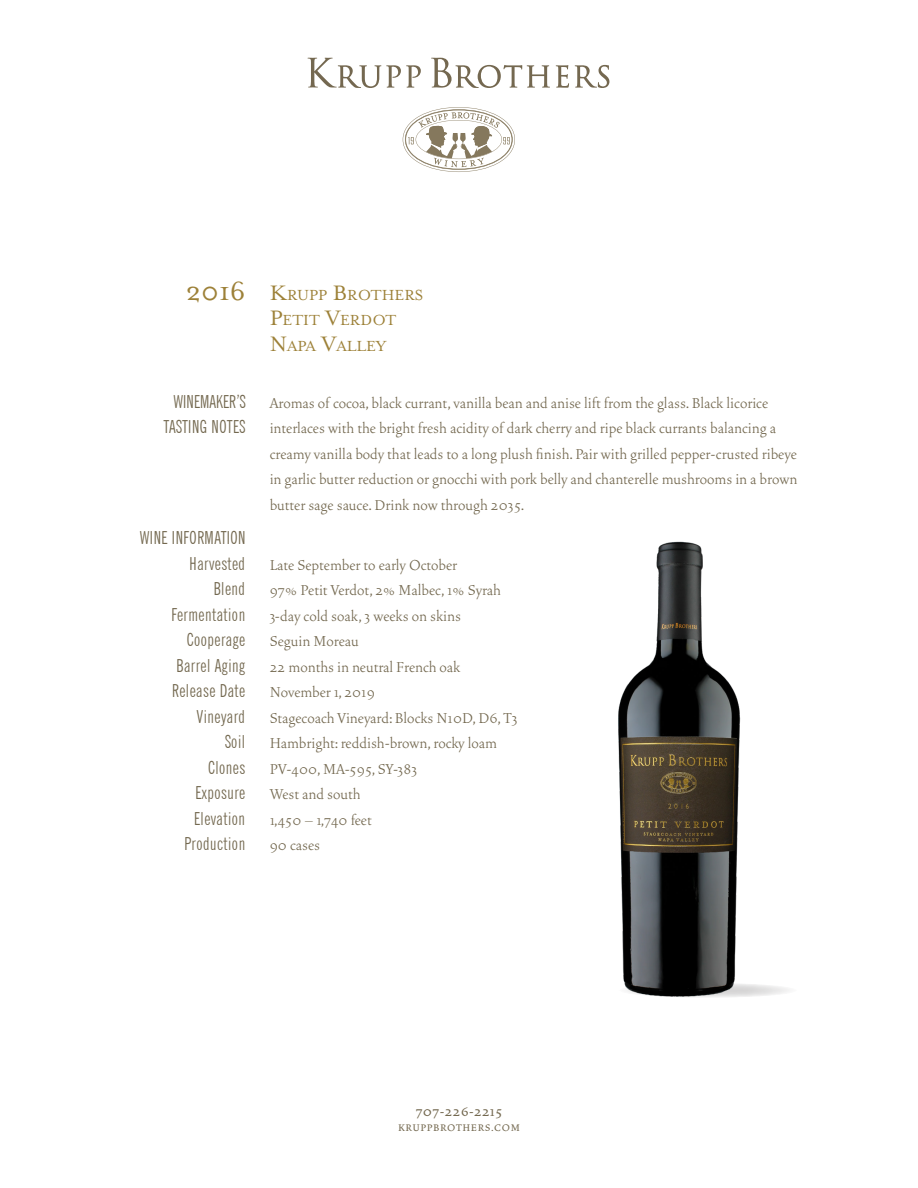
<style>
.page{position:relative;width:918px;height:1188px;background:#fff}
.page>*{position:absolute;margin:0;border:0;box-sizing:border-box;transform-origin:0 0}
.t1{font:300 18px "Vendetta OT";color:#73684f}
.t2{font:extra-condensed 18px "News Gothic BT";letter-spacing:.03em;color:#73684f}
.t3{font:extra-condensed 18px "News Gothic BT";letter-spacing:.01em;color:#73684f}
.t4{font:16.8px "Mrs Eaves Roman";color:#9d8138}
.t5{font:500 15px "Vendetta OT";letter-spacing:.025em;color:#73684f}
.t6{font:500 12px "Vendetta OT";letter-spacing:.05em;color:#73684f}
.s1{font-size:30px}
.s2{font-size:24px}
</style>
<div class="page">
<svg style="left:308px;top:58px;width:113px;height:30px"></svg>
<svg style="left:431px;top:58px;width:119px;height:30px"></svg>
<svg style="left:556px;top:65px;width:13px;height:23px"></svg>
<svg style="left:575px;top:65px;width:34px;height:23px"></svg>
<svg style="left:403px;top:107px;width:112px;height:65px"></svg>
<svg style="left:618px;top:983px;width:180px;height:15px"></svg>
<img style="left:618px;top:541px;width:126px;height:457px">
<p class="t4" style="left:186px;top:286px;width:239px"><span class="s1">2016</span> <span class="s2">K</span>RUPP <span class="s2">B</span>ROTHERS</p>
<p class="t4" style="left:270px;top:311px;width:128px"><span class="s2">P</span>ETIT <span class="s2">V</span>ERDOT</p>
<p class="t4" style="left:270px;top:337px;width:118px"><span class="s2">N</span>APA <span class="s2">V</span>ALLEY</p>
<p class="t3" style="left:174px;top:390px;width:73px">WINEMAKER’S</p>
<p class="t2" style="left:164px;top:416px;width:83px">TASTING NOTES</p>
<p class="t1" style="left:270px;top:394px;width:500px">Aromas of cocoa, black currant, vanilla bean and anise lift from the glass. Black licorice</p>
<p class="t1" style="left:270px;top:419px;width:508px">interlaces with the bright fresh acidity of dark cherry and ripe black currants balancing a</p>
<p class="t1" style="left:270px;top:445px;width:529px">creamy vanilla body that leads to a long plush finish. Pair with grilled pepper-crusted ribeye</p>
<p class="t1" style="left:270px;top:470px;width:529px">in garlic butter reduction or gnocchi with pork belly and chanterelle mushrooms in a brown</p>
<p class="t1" style="left:270px;top:496px;width:256px">butter sage sauce. Drink now through 2035.</p>
<p class="t2" style="left:140px;top:527px;width:107px">WINE INFORMATION</p>
<p class="t2" style="left:190px;top:552px;width:57px">Harvested</p>
<p class="t1" style="left:270px;top:556px;width:189px">Late September to early October</p>
<p class="t2" style="left:214px;top:578px;width:33px">Blend</p>
<p class="t1" style="left:270px;top:581px;width:233px">97% Petit Verdot, 2% Malbec, 1% Syrah</p>
<p class="t2" style="left:171px;top:603px;width:75px">Fermentation</p>
<p class="t1" style="left:270px;top:607px;width:193px">3-day cold soak, 3 weeks on skins</p>
<p class="t2" style="left:187px;top:629px;width:60px">Cooperage</p>
<p class="t1" style="left:270px;top:632px;width:91px">Seguin Moreau</p>
<p class="t2" style="left:176px;top:654px;width:70px">Barrel Aging</p>
<p class="t1" style="left:270px;top:658px;width:192px">22 months in neutral French oak</p>
<p class="t2" style="left:172px;top:680px;width:75px">Release Date</p>
<p class="t1" style="left:270px;top:683px;width:107px">November 1, 2019</p>
<p class="t2" style="left:197px;top:705px;width:50px">Vineyard</p>
<p class="t1" style="left:270px;top:709px;width:250px">Stagecoach Vineyard: Blocks N10D, D6, T3</p>
<p class="t2" style="left:225px;top:731px;width:22px">Soil</p>
<p class="t1" style="left:270px;top:734px;width:229px">Hambright: reddish-brown, rocky loam</p>
<p class="t2" style="left:208px;top:756px;width:39px">Clones</p>
<p class="t1" style="left:270px;top:760px;width:149px">PV-400, MA-595, SY-383</p>
<p class="t2" style="left:196px;top:782px;width:51px">Exposure</p>
<p class="t1" style="left:270px;top:785px;width:92px">West and south</p>
<p class="t2" style="left:194px;top:807px;width:53px">Elevation</p>
<p class="t1" style="left:270px;top:811px;width:104px">1,450 – 1,740 feet</p>
<p class="t2" style="left:185px;top:833px;width:62px">Production</p>
<p class="t1" style="left:270px;top:836px;width:52px">90 cases</p>
<p class="t5" style="left:416px;top:1104px;width:88px">707-226-2215</p>
<p class="t6" style="left:398px;top:1122px;width:123px">KRUPPBROTHERS.COM</p>
</div>
